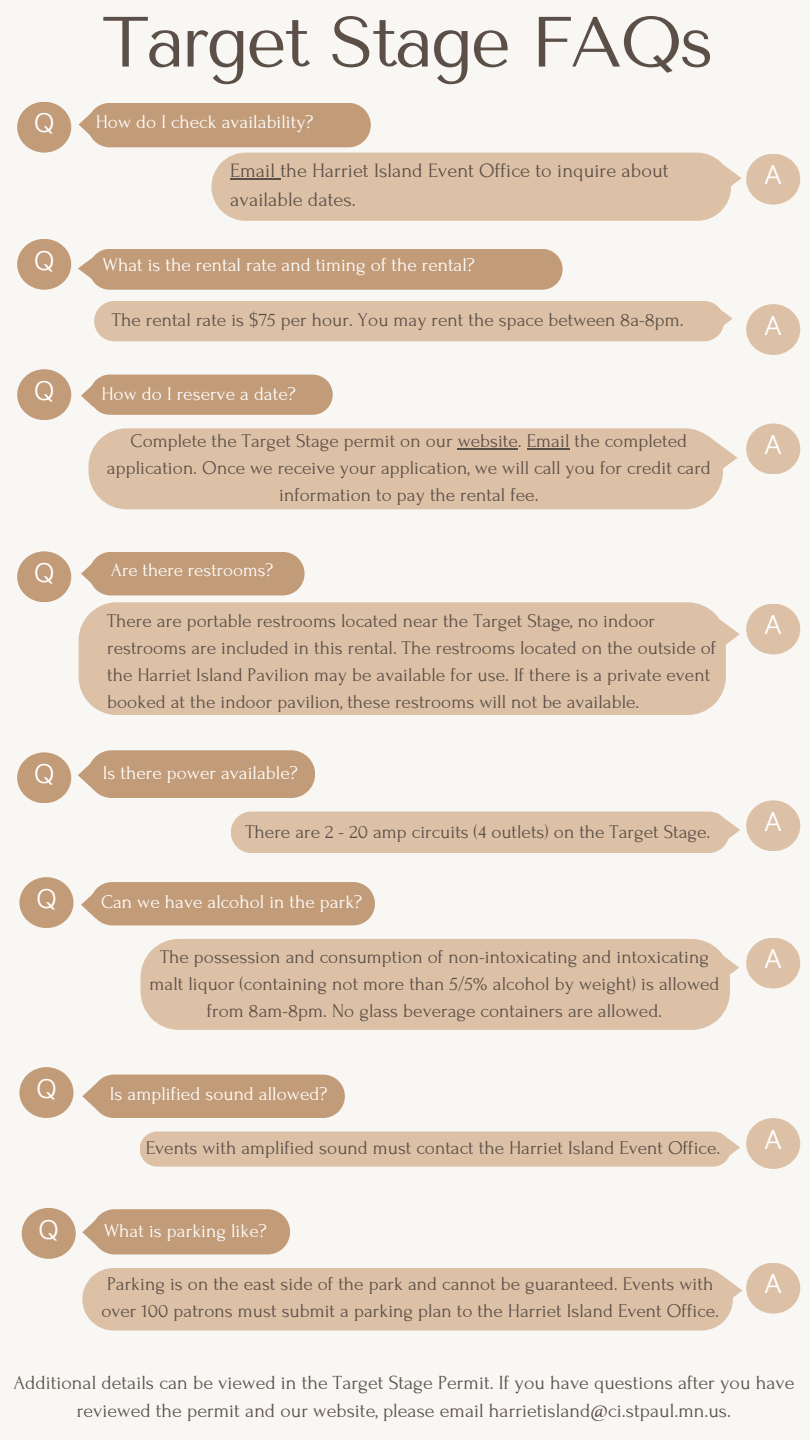
<style>
.page{position:relative;width:810px;height:1440px;background:#f8f7f4}
.page>*{position:absolute;margin:0;border:0;box-sizing:border-box;transform-origin:0 0}
.t1{font:71px "Tenor Sans";letter-spacing:-.04em;color:#5b4f47}
.t2{font:300 25.1px "Biryani";color:#fff}
.t3{font:20.4px/28.5px "Forum";color:#5b4f47}
.t4{font:20px/27.8px "Forum";color:#5b4f47;text-align:center}
.t5{font:19.4px/27px "Forum";color:#5b4f47;text-align:center}
.t6{font:19.4px "Forum";color:#fff}
.t7{font:19px "Forum";color:#fff}
</style>
<div class="page">
<div style="left:17px;top:102px;width:54px;height:51px;background:#c29b78;border-radius:50%"></div>
<div style="left:211px;top:153px;width:531px;height:68px;background:#ddc1a7"></div>
<hr style="left:230px;top:179px;width:50px;height:1px;background:#5b4f47">
<div style="left:79px;top:103px;width:292px;height:44px;background:#c29b78"></div>
<svg style="left:82px;top:1209px;width:208px;height:45px;background:#c6a282"></svg>
<div style="left:140px;top:1132px;width:600px;height:35px;background:#ddc1a7"></div>
<div style="left:78px;top:249px;width:485px;height:41px;background:#c29b78"></div>
<div style="left:94px;top:301px;width:639px;height:40px;background:#ddc1a7"></div>
<svg style="left:81px;top:375px;width:252px;height:40px;background:#c5a080"></svg>
<svg style="left:726px;top:624px;width:14px;height:21px"></svg>
<div style="left:79px;top:602px;width:647px;height:113px;background:#ddc1a7"></div>
<svg style="left:78px;top:759px;width:16px;height:31px"></svg>
<div style="left:88px;top:750px;width:227px;height:48px;background:#c29b78;border-radius:24px"></div>
<svg style="left:730px;top:961px;width:9px;height:14px"></svg>
<div style="left:141px;top:939px;width:589px;height:91px;background:#ddc1a7"></div>
<div style="left:746px;top:154px;width:54px;height:51px;background:#ddc1a7;border-radius:50%"></div>
<div style="left:17px;top:239px;width:54px;height:51px;background:#c29b78;border-radius:50%"></div>
<div style="left:746px;top:304px;width:54px;height:51px;background:#ddc1a7;border-radius:50%"></div>
<div style="left:17px;top:369px;width:54px;height:51px;background:#c29b78;border-radius:50%"></div>
<div style="left:746px;top:424px;width:54px;height:50px;background:#ddc1a7;border-radius:50%"></div>
<svg style="left:723px;top:447px;width:15px;height:22px"></svg>
<div style="left:88px;top:428px;width:635px;height:81px;background:#ddc1a7"></div>
<hr style="left:458px;top:449px;width:60px;height:1px;background:#5b4f47">
<hr style="left:527px;top:449px;width:42px;height:1px;background:#5b4f47">
<svg style="left:82px;top:1082px;width:15px;height:27px"></svg>
<div style="left:92px;top:1075px;width:253px;height:43px;background:#c29b78;border-radius:22px"></div>
<svg style="left:81px;top:561px;width:12px;height:25px"></svg>
<div style="left:89px;top:552px;width:216px;height:43px;background:#c29b78;border-radius:22px"></div>
<div style="left:231px;top:812px;width:509px;height:41px;background:#ddc1a7"></div>
<div style="left:81px;top:882px;width:294px;height:43px;background:#c29b78"></div>
<div style="left:82px;top:1268px;width:660px;height:63px;background:#ddc1a7"></div>
<div style="left:746px;top:604px;width:54px;height:50px;background:#ddc1a7;border-radius:50%"></div>
<div style="left:17px;top:551px;width:54px;height:51px;background:#c29b78;border-radius:50%"></div>
<div style="left:17px;top:752px;width:54px;height:51px;background:#c29b78;border-radius:50%"></div>
<div style="left:746px;top:800px;width:54px;height:51px;background:#ddc1a7;border-radius:50%"></div>
<div style="left:19px;top:877px;width:54px;height:51px;background:#c29b78;border-radius:50%"></div>
<div style="left:746px;top:938px;width:54px;height:51px;background:#ddc1a7;border-radius:50%"></div>
<div style="left:746px;top:1118px;width:54px;height:51px;background:#ddc1a7;border-radius:50%"></div>
<div style="left:19px;top:1067px;width:54px;height:51px;background:#c29b78;border-radius:50%"></div>
<div style="left:22px;top:1208px;width:54px;height:51px;background:#c29b78;border-radius:50%"></div>
<div style="left:746px;top:1263px;width:54px;height:51px;background:#ddc1a7;border-radius:50%"></div>
<p class="t2" style="left:34px;top:109px;width:22px">Q</p>
<p class="t2" style="left:34px;top:246px;width:22px">Q</p>
<p class="t2" style="left:34px;top:377px;width:22px">Q</p>
<p class="t2" style="left:34px;top:559px;width:22px">Q</p>
<p class="t2" style="left:34px;top:760px;width:22px">Q</p>
<p class="t2" style="left:36px;top:885px;width:22px">Q</p>
<p class="t2" style="left:36px;top:1075px;width:22px">Q</p>
<p class="t2" style="left:38px;top:1215px;width:22px">Q</p>
<p class="t1" style="left:102px;top:1px;width:614px">Target Stage FAQs</p>
<p class="t6" style="left:96px;top:111px;width:219px">How do I check availability?</p>
<h1 class="t3" style="left:230px;top:157px;width:440px">Email the Harriet Island Event Office to inquire about available dates.</h1>
<p class="t6" style="left:102px;top:255px;width:374px">What is the rental rate and timing of the rental?</p>
<p class="t5" style="left:112px;top:306px;width:573px">The rental rate is $75 per hour. You may rent the space between 8a-8pm.</p>
<p class="t6" style="left:102px;top:383px;width:196px">How do I reserve a date?</p>
<p class="t2" style="left:764px;top:161px;width:19px">A</p>
<p class="t2" style="left:764px;top:312px;width:19px">A</p>
<p class="t5" style="left:131px;top:428px;width:558px">Complete the Target Stage permit on our website. Email the completed</p>
<p class="t2" style="left:764px;top:431px;width:19px">A</p>
<p class="t5" style="left:107px;top:455px;width:605px">application. Once we receive your application, we will call you for credit card information to pay the rental fee.</p>
<p class="t7" style="left:111px;top:560px;width:164px">Are there restrooms?</p>
<p class="t5" style="left:107px;top:608px;width:611px;text-align:left">There are portable restrooms located near the Target Stage, no indoor restrooms are included in this rental. The restrooms located on the outside of the Harriet Island Pavilion may be available for use. If there is a private event booked at the indoor pavilion, these restrooms will not be available.</p>
<p class="t6" style="left:103px;top:763px;width:196px">Is there power available?</p>
<p class="t5" style="left:246px;top:819px;width:466px">There are 2 - 20 amp circuits (4 outlets) on the Target Stage.</p>
<p class="t6" style="left:101px;top:892px;width:263px">Can we have alcohol in the park?</p>
<p class="t5" style="left:150px;top:944px;width:571px">The possession and consumption of non-intoxicating and intoxicating malt liquor (containing not more than 5/5% alcohol by weight) is allowed from 8am-8pm. No glass beverage containers are allowed.</p>
<p class="t6" style="left:110px;top:1083px;width:219px">Is amplified sound allowed?</p>
<p class="t5" style="left:146px;top:1135px;width:576px">Events with amplified sound must contact the Harriet Island Event Office.</p>
<p class="t6" style="left:104px;top:1221px;width:165px">What is parking like?</p>
<p class="t5" style="left:101px;top:1271px;width:619px;text-align:left">Parking is on the east side of the park and cannot be guaranteed. Events with over 100 patrons must submit a parking plan to the Harriet Island Event Office.</p>
<p class="t2" style="left:764px;top:611px;width:19px">A</p>
<p class="t2" style="left:764px;top:808px;width:19px">A</p>
<p class="t2" style="left:764px;top:945px;width:19px">A</p>
<p class="t2" style="left:764px;top:1125px;width:19px">A</p>
<p class="t2" style="left:764px;top:1270px;width:19px">A</p>
<p class="t4" style="left:13px;top:1369px;width:783px">Additional details can be viewed in the Target Stage Permit. If you have questions after you have reviewed the permit and our website, please email harrietisland@ci.stpaul.mn.us.</p>
</div>
